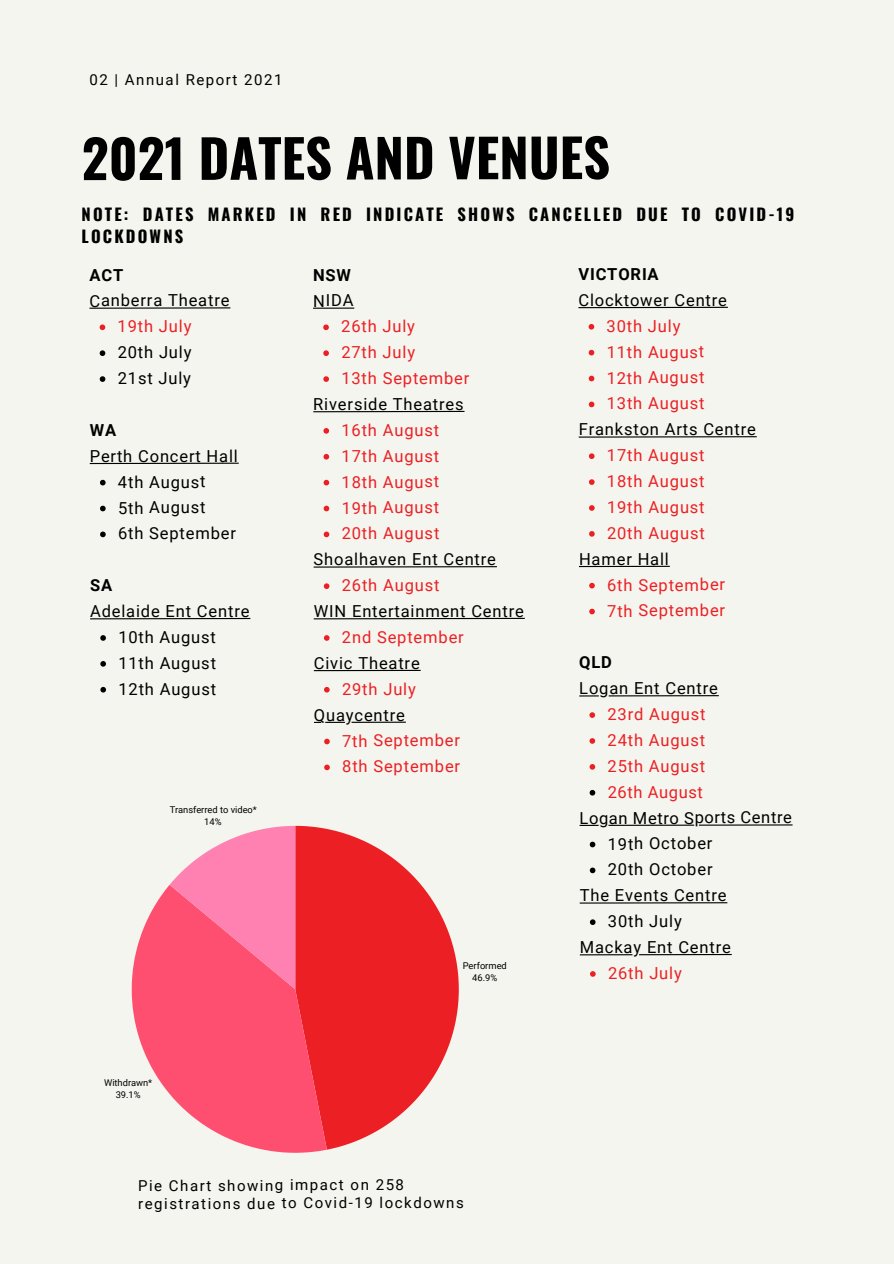
<style>
.page{position:relative;width:894px;height:1264px;background:#fff}
.page>*{position:absolute;margin:0;border:0;box-sizing:border-box;transform-origin:0 0}
.t1{font:700 52.5px "Oswald";letter-spacing:-.005em;color:#000}
.t2{font:16.5px/25.8px "Roboto";letter-spacing:.05em;color:#000}
.t3{font:16.5px "Roboto";letter-spacing:.05em;color:#ec2024}
.t4{font:700 16.5px/22.5px "Oswald";letter-spacing:.13em;color:#000}
.t5{font:700 16.5px "Roboto";letter-spacing:.05em;color:#000}
.t6{font:15px/18px "Roboto";letter-spacing:.1em;color:#000}
.t7{font:9.3px/11.9px "Roboto";color:#000;text-align:center}
.s1{font-weight:700}
</style>
<div class="page">
<div style="left:0;top:0;width:893px;height:1263px;background:#f5f5ef"></div>
<hr style="left:89px;top:307px;width:141px;height:2px;background:#000">
<svg style="left:100px;top:324px;width:5px;height:6px"></svg>
<svg style="left:100px;top:350px;width:5px;height:6px"></svg>
<svg style="left:100px;top:376px;width:5px;height:6px"></svg>
<hr style="left:90px;top:462px;width:149px;height:2px;background:#000">
<svg style="left:100px;top:480px;width:6px;height:5px"></svg>
<svg style="left:100px;top:505px;width:6px;height:6px"></svg>
<svg style="left:100px;top:531px;width:6px;height:6px"></svg>
<hr style="left:90px;top:618px;width:160px;height:1px;background:#000">
<svg style="left:100px;top:635px;width:6px;height:5px"></svg>
<svg style="left:100px;top:661px;width:6px;height:5px"></svg>
<svg style="left:100px;top:687px;width:6px;height:5px"></svg>
<hr style="left:313px;top:307px;width:41px;height:2px;background:#000">
<svg style="left:323px;top:324px;width:6px;height:6px"></svg>
<svg style="left:323px;top:350px;width:6px;height:6px"></svg>
<svg style="left:323px;top:376px;width:6px;height:6px"></svg>
<hr style="left:313px;top:411px;width:151px;height:1px;background:#000">
<svg style="left:323px;top:428px;width:6px;height:5px"></svg>
<svg style="left:323px;top:454px;width:6px;height:5px"></svg>
<svg style="left:323px;top:480px;width:6px;height:5px"></svg>
<svg style="left:323px;top:505px;width:6px;height:6px"></svg>
<svg style="left:323px;top:531px;width:6px;height:6px"></svg>
<hr style="left:313px;top:566px;width:184px;height:1px;background:#000">
<svg style="left:324px;top:583px;width:5px;height:6px"></svg>
<svg style="left:313px;top:618px;width:211px;height:1px"></svg>
<svg style="left:324px;top:635px;width:5px;height:5px"></svg>
<hr style="left:314px;top:670px;width:106px;height:1px;background:#000">
<svg style="left:324px;top:687px;width:5px;height:5px"></svg>
<hr style="left:314px;top:721px;width:92px;height:2px;background:#000">
<svg style="left:324px;top:738px;width:6px;height:6px"></svg>
<svg style="left:324px;top:764px;width:6px;height:6px"></svg>
<svg style="left:295px;top:825px;width:163px;height:324px;fill:#ec2024"></svg>
<svg style="left:132px;top:884px;width:195px;height:268px;fill:#ff4f71"></svg>
<svg style="left:169px;top:825px;width:126px;height:164px;background:#fd7ea4"></svg>
<hr style="left:578px;top:307px;width:149px;height:1px;background:#000">
<svg style="left:588px;top:324px;width:6px;height:5px"></svg>
<svg style="left:588px;top:350px;width:6px;height:5px"></svg>
<svg style="left:588px;top:376px;width:6px;height:5px"></svg>
<svg style="left:588px;top:401px;width:6px;height:6px"></svg>
<hr style="left:578px;top:436px;width:178px;height:1px;background:#000">
<svg style="left:588px;top:453px;width:6px;height:6px"></svg>
<svg style="left:589px;top:479px;width:5px;height:6px"></svg>
<svg style="left:589px;top:505px;width:5px;height:6px"></svg>
<svg style="left:589px;top:531px;width:5px;height:5px"></svg>
<hr style="left:579px;top:566px;width:90px;height:1px;background:#000">
<svg style="left:589px;top:583px;width:5px;height:5px"></svg>
<svg style="left:589px;top:608px;width:5px;height:6px"></svg>
<hr style="left:579px;top:695px;width:139px;height:1px;background:#000">
<svg style="left:589px;top:712px;width:6px;height:6px"></svg>
<svg style="left:589px;top:738px;width:6px;height:5px"></svg>
<svg style="left:589px;top:764px;width:6px;height:5px"></svg>
<svg style="left:589px;top:790px;width:6px;height:5px"></svg>
<svg style="left:579px;top:824px;width:213px;height:2px"></svg>
<svg style="left:589px;top:841px;width:6px;height:6px"></svg>
<svg style="left:589px;top:867px;width:6px;height:6px"></svg>
<hr style="left:579px;top:902px;width:148px;height:1px;background:#000">
<svg style="left:589px;top:919px;width:6px;height:6px"></svg>
<hr style="left:579px;top:953px;width:152px;height:2px;background:#000">
<svg style="left:590px;top:971px;width:5px;height:5px"></svg>
<p class="t6" style="left:89px;top:71px;width:195px">02 | Annual Report 2021</p>
<p class="t1" style="left:82px;top:117px;width:530px">2021 DATES AND VENUES</p>
<p class="t4" style="left:82px;top:202px;width:714px">NOTE: DATES MARKED IN RED INDICATE SHOWS CANCELLED DUE TO COVID-19<br>LOCKDOWNS</p>
<h1 class="t5" style="left:89px;top:265px;width:35px">ACT</h1>
<h2 class="t2" style="left:89px;top:288px;width:142px">Canberra Theatre</h2>
<h3 class="t3" style="left:118px;top:317px;width:75px">19th July</h3>
<p class="t2" style="left:118px;top:339px;width:75px">20th July</p>
<p class="t2" style="left:118px;top:365px;width:75px">21st July</p>
<p class="t5" style="left:90px;top:420px;width:28px">WA</p>
<p class="t2" style="left:90px;top:443px;width:150px">Perth Concert Hall</p>
<p class="t2" style="left:118px;top:469px;width:89px">4th August</p>
<p class="t2" style="left:118px;top:495px;width:89px">5th August</p>
<p class="t2" style="left:118px;top:521px;width:119px">6th September</p>
<p class="t5" style="left:90px;top:576px;width:24px">SA</p>
<p class="t2" style="left:90px;top:598px;width:161px">Adelaide Ent Centre</p>
<p class="t2" style="left:118px;top:624px;width:99px">10th August</p>
<p class="t2" style="left:118px;top:650px;width:99px">11th August</p>
<p class="t2" style="left:118px;top:676px;width:99px">12th August</p>
<p class="t7" style="left:170px;top:804px;width:88px">Transferred to video*<br>14%</p>
<p class="t7" style="left:104px;top:1076px;width:50px">Withdrawn*<br>39.1%</p>
<p class="t2" style="left:313px;top:262px;width:42px"><span class="s1">NSW<br></span>NIDA</p>
<p class="t3" style="left:341px;top:317px;width:75px">26th July</p>
<p class="t3" style="left:341px;top:343px;width:75px">27th July</p>
<p class="t3" style="left:341px;top:369px;width:130px">13th September</p>
<p class="t2" style="left:313px;top:391px;width:152px">Riverside Theatres</p>
<p class="t3" style="left:341px;top:420px;width:99px">16th August</p>
<p class="t3" style="left:341px;top:446px;width:99px">17th August</p>
<p class="t3" style="left:341px;top:472px;width:99px">18th August</p>
<p class="t3" style="left:341px;top:498px;width:99px">19th August</p>
<p class="t3" style="left:341px;top:524px;width:99px">20th August</p>
<p class="t2" style="left:313px;top:546px;width:184px">Shoalhaven Ent Centre</p>
<p class="t3" style="left:342px;top:576px;width:99px">26th August</p>
<p class="t2" style="left:313px;top:598px;width:212px">WIN Entertainment Centre</p>
<p class="t3" style="left:342px;top:627px;width:123px">2nd September</p>
<p class="t2" style="left:314px;top:650px;width:107px">Civic Theatre</p>
<p class="t3" style="left:342px;top:679px;width:75px">29th July</p>
<p class="t2" style="left:314px;top:702px;width:93px">Quaycentre</p>
<p class="t3" style="left:342px;top:731px;width:119px">7th September</p>
<p class="t3" style="left:342px;top:757px;width:119px">8th September</p>
<p class="t7" style="left:462px;top:959px;width:46px">Performed<br>46.9%</p>
<p class="t6" style="left:138px;top:1176px;width:327px">Pie Chart showing impact on 258 registrations due to Covid-19 lockdowns</p>
<p class="t5" style="left:578px;top:265px;width:82px">VICTORIA</p>
<p class="t2" style="left:578px;top:287px;width:150px">Clocktower Centre</p>
<p class="t3" style="left:606px;top:316px;width:75px">30th July</p>
<p class="t3" style="left:606px;top:342px;width:99px">11th August</p>
<p class="t3" style="left:606px;top:368px;width:99px">12th August</p>
<p class="t3" style="left:606px;top:394px;width:99px">13th August</p>
<p class="t2" style="left:578px;top:416px;width:179px">Frankston Arts Centre</p>
<p class="t3" style="left:606px;top:446px;width:99px">17th August</p>
<p class="t3" style="left:606px;top:471px;width:99px">18th August</p>
<p class="t3" style="left:607px;top:497px;width:99px">19th August</p>
<p class="t3" style="left:607px;top:523px;width:99px">20th August</p>
<p class="t2" style="left:579px;top:546px;width:91px">Hamer Hall</p>
<p class="t3" style="left:607px;top:575px;width:119px">6th September</p>
<p class="t3" style="left:607px;top:601px;width:119px">7th September</p>
<p class="t5" style="left:579px;top:653px;width:34px">QLD</p>
<p class="t2" style="left:579px;top:675px;width:140px">Logan Ent Centre</p>
<p class="t3" style="left:607px;top:704px;width:100px">23rd August</p>
<p class="t3" style="left:607px;top:730px;width:99px">24th August</p>
<p class="t3" style="left:607px;top:756px;width:99px">25th August</p>
<p class="t3" style="left:607px;top:782px;width:97px">26th August</p>
<p class="t2" style="left:579px;top:805px;width:214px">Logan Metro Sports Centre</p>
<p class="t2" style="left:607px;top:830px;width:106px">19th October</p>
<p class="t2" style="left:607px;top:856px;width:106px">20th October</p>
<p class="t2" style="left:579px;top:882px;width:148px">The Events Centre</p>
<p class="t2" style="left:607px;top:908px;width:75px">30th July</p>
<p class="t2" style="left:579px;top:934px;width:152px">Mackay Ent Centre</p>
<p class="t3" style="left:608px;top:963px;width:75px">26th July</p>
</div>
